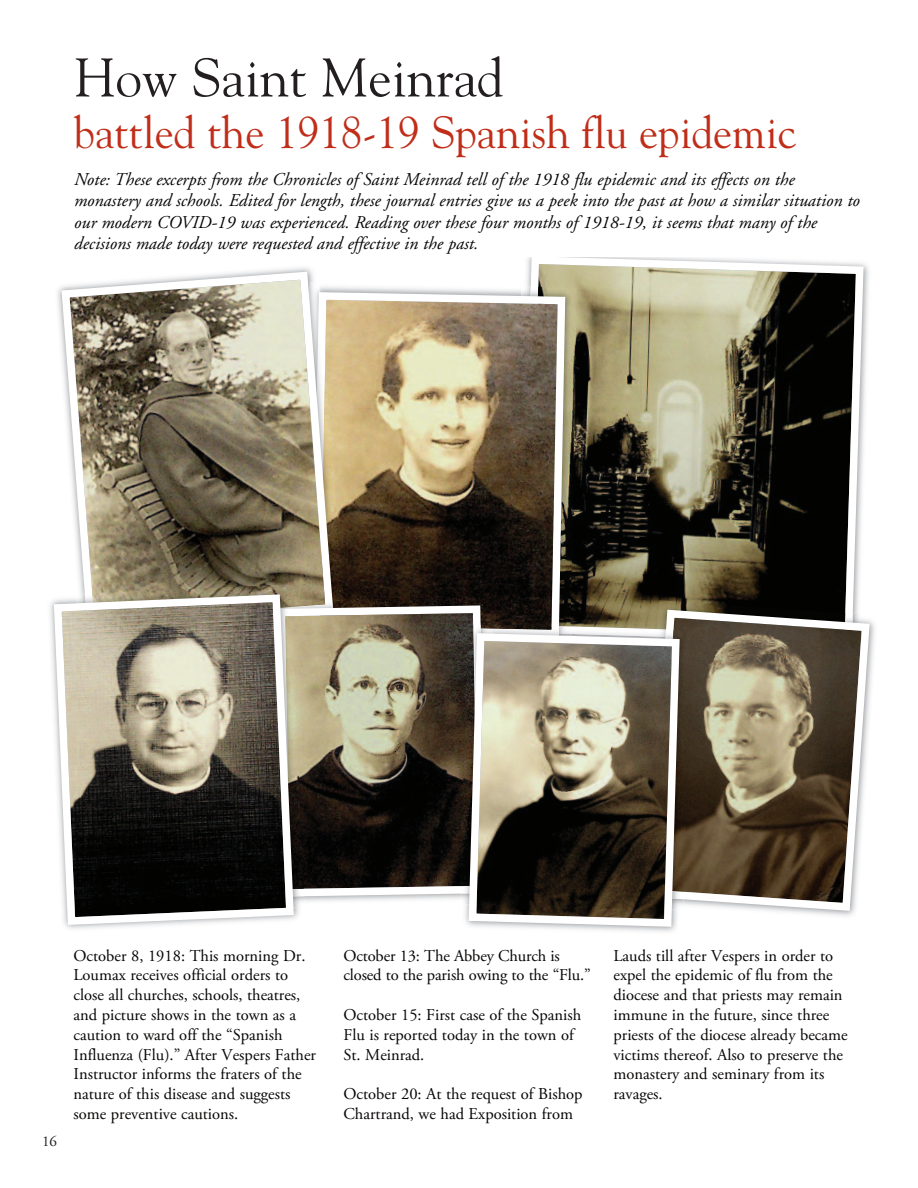
<style>
.page{position:relative;width:918px;height:1188px;background:#fff}
.page>*{position:absolute;margin:0;border:0;box-sizing:border-box;transform-origin:0 0}
.t1{font:54px "Goudy";color:#231f20}
.t2{font:45px "Goudy";color:#c02d19;scale:.96 1}
.t3{font:italic 18px/21.6px "Adobe Garamond";color:#070504}
.t4{font:16.5px/19.8px "Adobe Garamond Pro";color:#070504}
.t5{font:15px "Adobe Garamond";color:#231f20}
</style>
<div class="page">
<svg style="left:526px;top:257px;width:341px;height:370px;background:#646151"></svg>
<img style="left:528px;top:287px;width:49px;height:339px">
<svg style="left:337px;top:288px;width:232px;height:339px;background:#82745b"></svg>
<img style="left:337px;top:360px;width:7px;height:236px">
<svg style="left:58px;top:268px;width:279px;height:331px;background:#9e9581"></svg>
<img style="left:657px;top:600px;width:188px;height:6px">
<svg style="left:643px;top:606px;width:231px;height:309px;background:#807664"></svg>
<img style="left:320px;top:596px;width:172px;height:28px">
<img style="left:333px;top:599px;width:12px;height:3px">
<img style="left:325px;top:599px;width:8px;height:3px">
<img style="left:305px;top:599px;width:20px;height:3px">
<svg style="left:305px;top:602px;width:184px;height:298px;background:#615c4d"></svg>
<img style="left:594px;top:627px;width:63px;height:2px">
<img style="left:492px;top:625px;width:60px;height:4px">
<img style="left:684px;top:630px;width:7px;height:262px">
<svg style="left:485px;top:624px;width:7px;height:5px"></svg>
<img style="left:460px;top:624px;width:18px;height:262px">
<svg style="left:465px;top:629px;width:219px;height:302px;background:#807a6b"></svg>
<img style="left:92px;top:584px;width:199px;height:6px">
<img style="left:298px;top:627px;width:7px;height:281px">
<img style="left:298px;top:616px;width:6px;height:273px">
<svg style="left:50px;top:590px;width:248px;height:339px;background:#7c786e"></svg>
<h1 class="t1" style="left:74px;top:46px;width:431px">How Saint Meinrad</h1>
<h2 class="t2" style="left:74px;top:106px;width:755px">battled the 1918-19 Spanish flu epidemic</h2>
<p class="t3" style="left:74px;top:170px;width:787px">Note: These excerpts from the Chronicles of Saint Meinrad tell of the 1918 flu epidemic and its effects on the monastery and schools. Edited for length, these journal entries give us a peek into the past at how a similar situation to our modern COVID-19 was experienced. Reading over these four months of 1918-19, it seems that many of the decisions made today were requested and effective in the past.</p>
<p class="t5" style="left:42px;top:1136px;width:16px">16</p>
<p class="t4" style="left:74px;top:947px;width:244px">October 8, 1918: This morning Dr.<br>Loumax receives official orders to close all churches, schools, theatres, and picture shows in the town as a caution to ward off the “Spanish Influenza (Flu).” After Vespers Father Instructor informs the fraters of the nature of this disease and suggests some preventive cautions.</p>
<p class="t4" style="left:343px;top:947px;width:249px">October 13: The Abbey Church is closed to the parish owing to the “Flu.”</p>
<p class="t4" style="left:343px;top:1006px;width:239px">October 15: First case of the Spanish<br>Flu is reported today in the town of<br>St. Meinrad.</p>
<p class="t4" style="left:343px;top:1085px;width:241px">October 20: At the request of Bishop<br>Chartrand, we had Exposition from</p>
<p class="t4" style="left:613px;top:947px;width:236px">Lauds till after Vespers in order to expel the epidemic of flu from the diocese and that priests may remain immune in the future, since three priests of the diocese already became victims thereof. Also to preserve the monastery and seminary from its ravages.</p>
</div>
